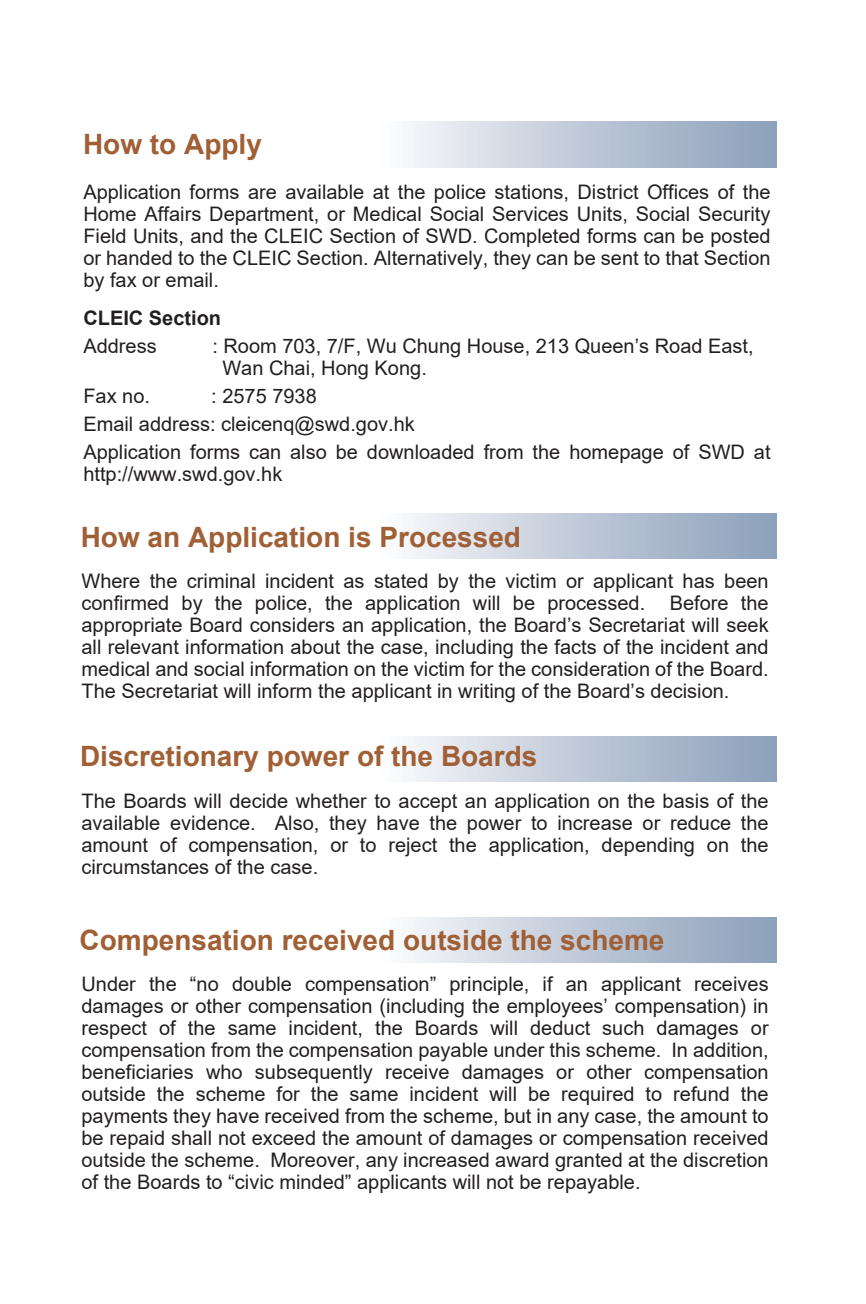
<style>
.page{position:relative;width:866px;height:1304px;background:#fff}
.page>*{position:absolute;margin:0;border:0;box-sizing:border-box;transform-origin:0 0}
.t1{font:700 28px "Arial";color:#a05f35}
.t2{font:20px/22px "Arial";color:#231f20;text-align:justify}
.t3{font:700 20px "Arial";color:#231f20}
</style>
<div class="page">
<svg style="left:408px;top:122px;width:369px;height:45px;background:#bdc8d7"></svg>
<svg style="left:408px;top:513px;width:369px;height:46px;background:#bdc8d7"></svg>
<svg style="left:408px;top:736px;width:369px;height:45px;background:#bdc8d7"></svg>
<svg style="left:408px;top:917px;width:369px;height:46px;background:#bdc8d7"></svg>
<p class="t1" style="left:83px;top:124px;width:180px">How to Apply</p>
<p class="t2" style="left:83px;top:181px;width:689px">Application forms are available at the police stations, District Offices of the Home Affairs Department, or Medical Social Services Units, Social Security Field Units, and the CLEIC Section of SWD. Completed forms can be posted or handed to the CLEIC Section. Alternatively, they can be sent to that Section by fax or email.</p>
<p class="t3" style="left:83px;top:304px;width:139px">CLEIC Section</p>
<p class="t2" style="left:83px;top:335px;width:75px">Address</p>
<p class="t2" style="left:222px;top:335px;width:533px;text-indent:-10px">: Room 703, 7/F, Wu Chung House, 213 Queen’s Road East,<br>Wan Chai, Hong Kong.</p>
<p class="t2" style="left:83px;top:385px;width:68px">Fax no.</p>
<p class="t2" style="left:211px;top:385px;width:107px">: 2575 7938</p>
<p class="t2" style="left:83px;top:413px;width:333px">Email address: cleicenq@swd.gov.hk</p>
<p class="t2" style="left:83px;top:441px;width:689px">Application forms can also be downloaded from the homepage of SWD at http://www.swd.gov.hk</p>
<p class="t1" style="left:81px;top:517px;width:442px">How an Application is Processed</p>
<p class="t2" style="left:81px;top:570px;width:689px">Where the criminal incident as stated by the victim or applicant has been confirmed by the police, the application will be processed. Before the appropriate Board considers an application, the Board’s Secretariat will seek all relevant information about the case, including the facts of the incident and medical and social information on the victim for the consideration of the Board.<br>The Secretariat will inform the applicant in writing of the Board’s decision.</p>
<p class="t1" style="left:80px;top:736px;width:459px">Discretionary power of the Boards</p>
<p class="t2" style="left:81px;top:790px;width:689px">The Boards will decide whether to accept an application on the basis of the available evidence. Also, they have the power to increase or reduce the amount of compensation, or to reject the application, depending on the circumstances of the case.</p>
<p class="t1" style="left:79px;top:920px;width:587px">Compensation received outside the scheme</p>
<p class="t2" style="left:81px;top:973px;width:689px">Under the “no double compensation” principle, if an applicant receives damages or other compensation (including the employees’ compensation) in respect of the same incident, the Boards will deduct such damages or compensation from the compensation payable under this scheme. In addition, beneficiaries who subsequently receive damages or other compensation outside the scheme for the same incident will be required to refund the payments they have received from the scheme, but in any case, the amount to be repaid shall not exceed the amount of damages or compensation received outside the scheme. Moreover, any increased award granted at the discretion of the Boards to “civic minded” applicants will not be repayable.</p>
</div>
